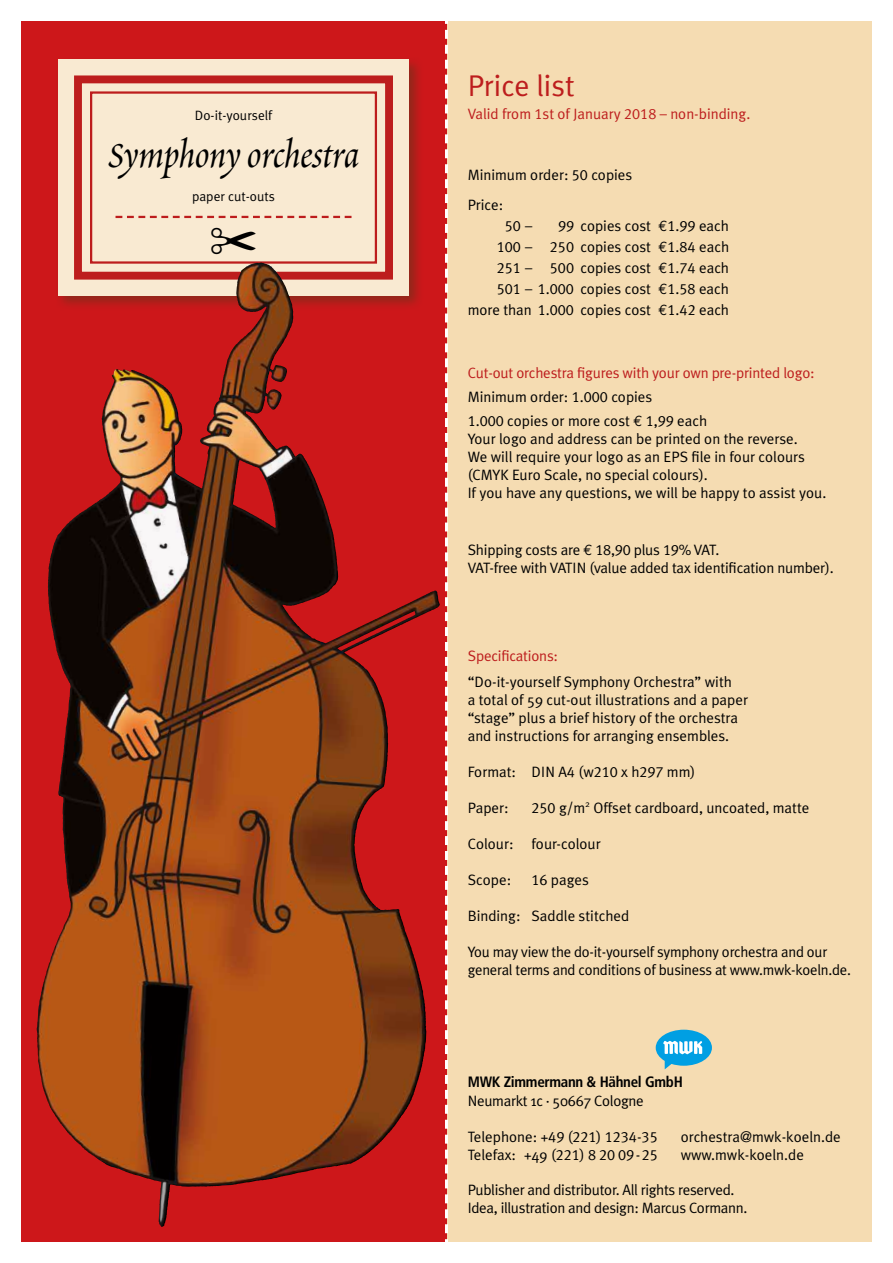
<style>
.page{position:relative;width:893px;height:1263px;background:#fff}
.page>*{position:absolute;margin:0;border:0;box-sizing:border-box;transform-origin:0 0}
.t1{font:45px "Poetica Chancery I";color:#000}
.t2{font:30px "Meta Plus Normal";color:#bd1d1d}
.t3{font:15px/18px "Meta Plus Normal";color:#000}
.t4{font:15px/18px "Meta Plus Normal";letter-spacing:-.02em;color:#000}
.t5{font:15px "Meta Plus Normal";letter-spacing:-.015em;color:#bd1d1d}
.t6{font:15px/18px "Meta Plus Normal Caps";color:#000}
.t7{font:700 condensed 15px "Frutiger Euro";letter-spacing:-.02em;color:#000}
.t8{font:13.5px "Meta Plus Normal";color:#000}
.s1{font-family:"Meta Plus Normal Caps"}
.s2{font-family:"Euro Mono"}
.s3{font-family:"Meta Plus Normal"}
</style>
<div class="page">
<div style="left:446px;top:21px;width:426px;height:1221px;background:#f5dcb2"></div>
<svg style="left:21px;top:21px;width:424px;height:1221px;background:#a42f1a"></svg>
<div style="left:55px;top:57px;width:369px;height:254px;background:#762f1b;opacity:.7"></div>
<div style="left:58px;top:60px;width:351px;height:236px;background:#f9ead2"></div>
<div style="left:74px;top:75px;width:319px;height:205px;background:#f9ead2;border:8px solid #bd1d1d"></div>
<div style="left:90px;top:91px;width:287px;height:173px;background:#f9ead2;border:2px solid #bd1d1d"></div>
<svg style="left:116px;top:216px;width:235px;height:2px"></svg>
<img style="left:234px;top:263px;width:33px;height:84px">
<svg style="left:445px;top:21px;width:3px;height:1221px"></svg>
<svg style="left:656px;top:1030px;width:56px;height:39px"></svg>
<p class="t8" style="left:195px;top:107px;width:79px">Do-it-yourself</p>
<h1 class="t1" style="left:108px;top:133px;width:252px">Symphony orchestra</h1>
<p class="t8" style="left:192px;top:189px;width:84px">paper cut-outs</p>
<h2 class="t2" style="left:468px;top:68px;width:108px">Price list</h2>
<p class="t5" style="left:468px;top:105px;width:284px">Valid from <span class="s1">1</span>st of January <span class="s1">2018</span> – non-binding.</p>
<p class="t3" style="left:468px;top:160px;width:166px;line-height:30px">Minimum order: <span class="s1">50</span> copies<br>Price:</p>
<p class="t6" style="left:505px;top:217px;width:29px">50 –</p>
<p class="t3" style="left:468px;top:215px;width:263px;line-height:21px;text-align:right"><span class="s1">99</span> copies cost <span class="s2">E</span><span class="s1">1.99</span> each<br><span class="s1">100 – 250</span> copies cost <span class="s2">E</span><span class="s1">1.84</span> each<br><span class="s1">251 – 500</span> copies cost <span class="s2">E</span><span class="s1">1.74</span> each<br><span class="s1">501 – 1.000</span> copies cost <span class="s2">E</span><span class="s1">1.58</span> each more than <span class="s1">1.000</span> copies cost <span class="s2">E</span><span class="s1">1.42</span> each</p>
<p class="t5" style="left:468px;top:364px;width:349px">Cut-out orchestra figures with your own pre-printed logo:</p>
<p class="t3" style="left:468px;top:385px;width:241px;line-height:24px">Minimum order: <span class="s1">1.000</span> copies<br><span class="s1">1.000</span> copies or more cost <span class="s2">E</span> <span class="s1">1,99</span> each</p>
<p class="t3" style="left:468px;top:430px;width:360px">Your logo and address can be printed on the reverse.<br>We will require your logo as an EPS file in four colours (CMYK Euro Scale, no special colours).<br>If you have any questions, we will be happy to assist you.</p>
<p class="t3" style="left:468px;top:540px;width:367px">Shipping costs are <span class="s2">€</span> <span class="s1">18,90</span> plus <span class="s1">19</span>% VAT.<br>VAT-free with VATIN (value added tax identification number).</p>
<p class="t5" style="left:468px;top:648px;width:92px">Specifications:</p>
<p class="t3" style="left:468px;top:673px;width:282px">“Do-it-yourself Symphony Orchestra” with<br>a total of 59 cut-out illustrations and a paper “stage” plus a brief history of the orchestra and instructions for arranging ensembles.</p>
<p class="t3" style="left:468px;top:763px;width:229px">Format: DIN A<span class="s1">4</span> (w<span class="s1">210</span> x h<span class="s1">297</span> mm)</p>
<p class="t3" style="left:468px;top:799px;width:42px">Paper:</p>
<p class="t3" style="left:531px;top:799px;width:279px"><span class="s1">250</span> g/m<sup>2</sup> Offset cardboard, uncoated, matte</p>
<p class="t3" style="left:468px;top:835px;width:135px">Colour: four-colour</p>
<p class="t3" style="left:468px;top:871px;width:45px">Scope:</p>
<p class="t3" style="left:531px;top:871px;width:59px"><span class="s1">16</span> pages</p>
<p class="t3" style="left:468px;top:907px;width:163px">Binding: Saddle stitched</p>
<p class="t3" style="left:468px;top:943px;width:385px">You may view the do-it-yourself symphony orchestra and our general terms and conditions of business at www.mwk-koeln.de.</p>
<p class="t7" style="left:468px;top:1073px;width:217px">MWK Zimmermann &amp; Hähnel GmbH</p>
<p class="t4" style="left:468px;top:1092px;width:178px">Neumarkt 1c · 50667 Cologne</p>
<p class="t6" style="left:468px;top:1128px;width:192px"><span class="s3">Telephone: +</span>49 (221) 1234-35<br><span class="s3">Telefax: +49</span> (221) 8 20 09-25</p>
<p class="t3" style="left:681px;top:1128px;width:162px">orchestra@mwk-koeln.de www.mwk-koeln.de</p>
<p class="t4" style="left:468px;top:1181px;width:281px">Publisher and distributor. All rights reserved.<br>Idea, illustration and design: Marcus Cormann.</p>
</div>
